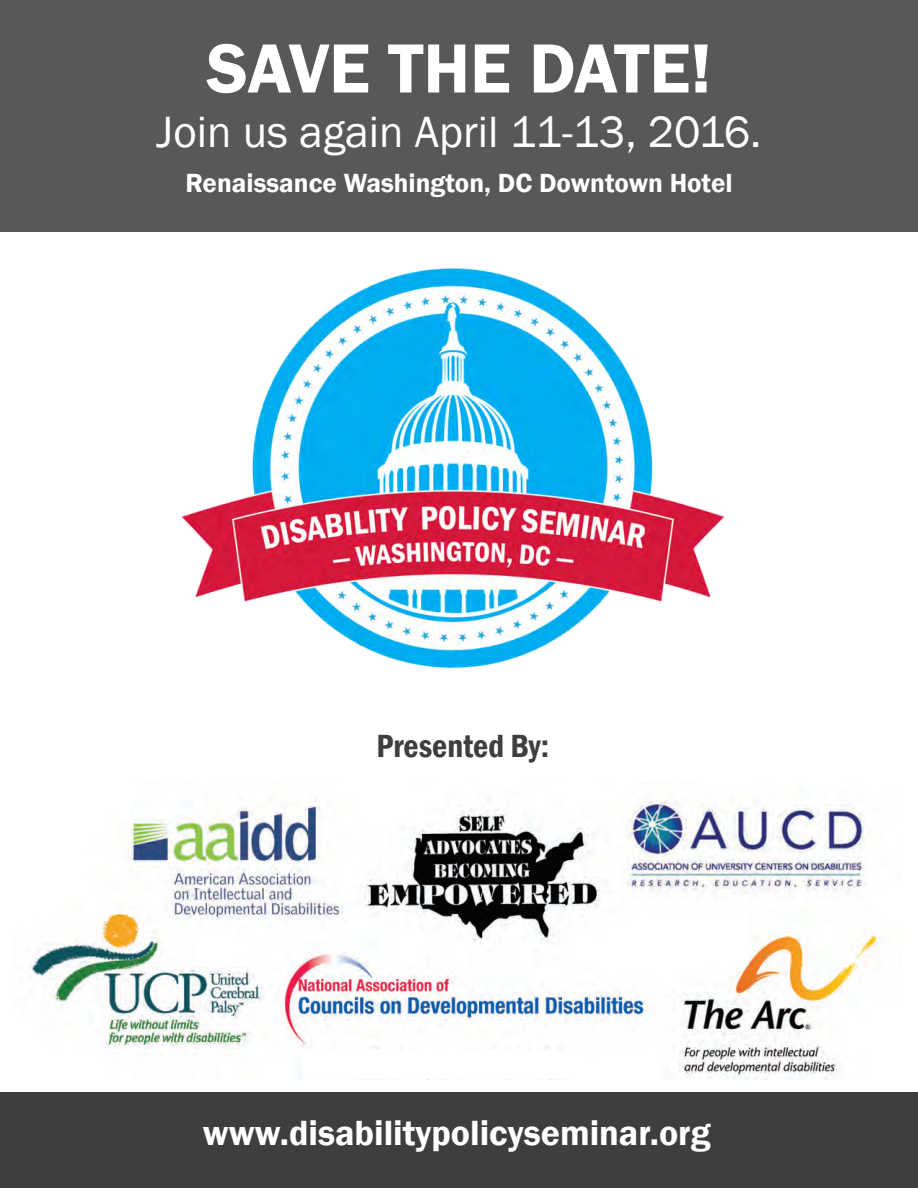
<style>
.page{position:relative;width:918px;height:1188px;background:#fff}
.page>*{position:absolute;margin:0;border:0;box-sizing:border-box;transform-origin:0 0}
.t1{font:600 72px "Franklin Gothic";letter-spacing:-.005em;color:#fff}
.t2{font:45px "Franklin Gothic";color:#fff}
.t3{font:600 36px "Franklin Gothic";color:#fff}
.t4{font:600 condensed 33px "Franklin Gothic";color:#3e3e3f}
.t5{font:600 27px "Franklin Gothic";color:#fff}
</style>
<div class="page">
<img style="left:20px;top:798px;width:861px;height:281px">
<div style="left:0;top:0;width:918px;height:231px;background:#57585a"></div>
<img style="left:181px;top:267px;width:544px;height:401px">
<div style="left:0;top:1092px;width:918px;height:96px;background:#3e3e3f"></div>
<div style="left:303px;top:1051px;width:281px;height:27px;background:#fff"></div>
<p class="t1" style="left:206px;top:24px;width:507px">SAVE THE DATE!</p>
<p class="t2" style="left:157px;top:104px;width:606px">Join us again April 11-13, 2016.</p>
<p class="t5" style="left:185px;top:166px;width:549px">Renaissance Washington, DC Downtown Hotel</p>
<p class="t4" style="left:377px;top:724px;width:174px">Presented By:</p>
<p class="t3" style="left:203px;top:1111px;width:509px">www.disabilitypolicyseminar.org</p>
</div>
